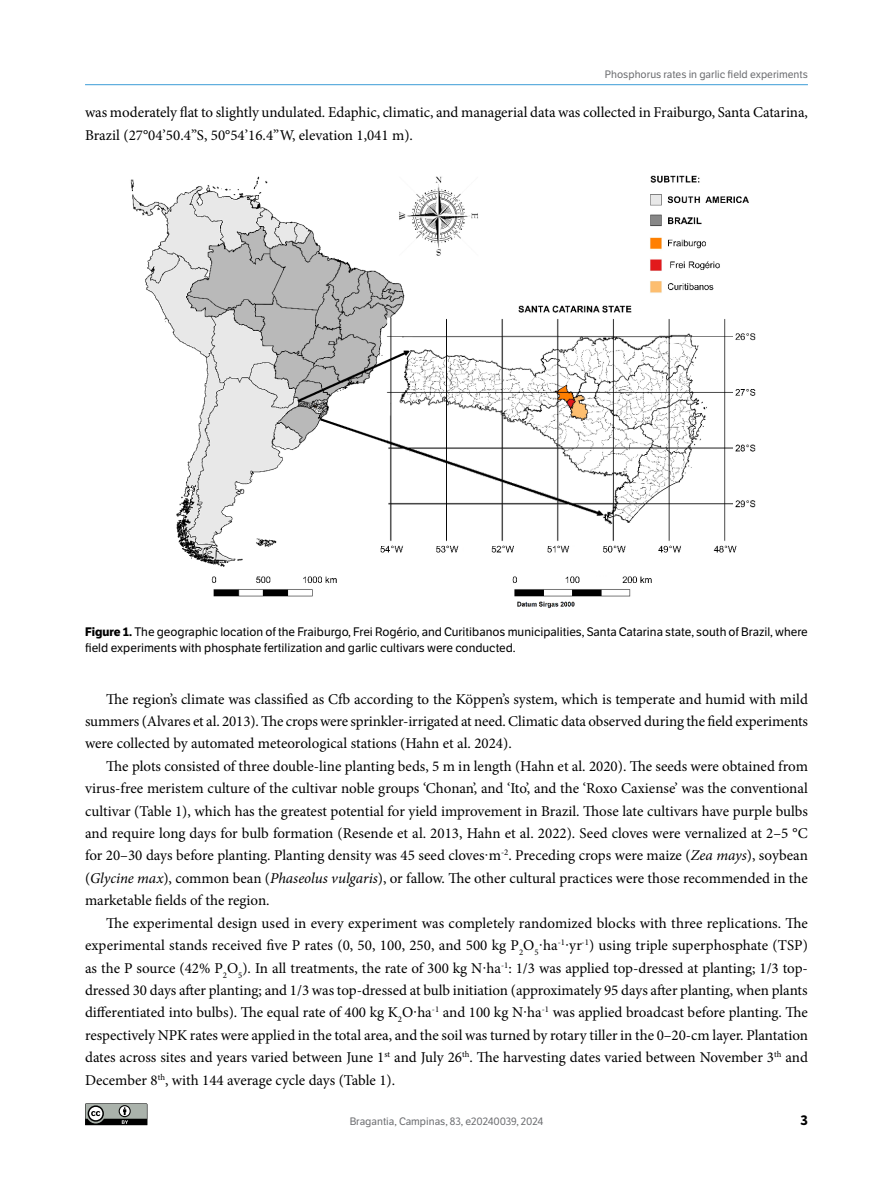
<style>
.page{position:relative;width:893px;height:1191px;background:#fff}
.page>*{position:absolute;margin:0;border:0;box-sizing:border-box;transform-origin:0 0}
.t1{font:15px/22.4px "Minion Pro";letter-spacing:-.005em;color:#000;text-align:justify}
.t2{font:700 13.5px "LFT Etica";color:#000}
.t3{font:12px/15.8px "LFT Etica";color:#000}
.t4{font:10.5px "LFT Etica";color:#6d6e71}
.s1{font-weight:700}
.s2{font-family:"LFT Etica"}
.s3{font-style:italic}
</style>
<div class="page">
<hr style="left:85px;top:84px;width:723px;height:1px;background:#3c9cd7">
<svg style="left:85px;top:1103px;width:63px;height:23px"></svg>
<img style="left:130px;top:175px;width:626px;height:434px">
<p class="t4" style="left:605px;top:68px;width:205px">Phosphorus rates in garlic field experiments</p>
<p class="t1" style="left:85px;top:101px;width:724px">was moderately flat to slightly undulated. Edaphic, climatic, and managerial data was collected in Fraiburgo, Santa Catarina,<br>Brazil (27°04’50.4”S, 50°54’16.4”W, elevation 1,041 m).</p>
<p class="t3" style="left:85px;top:624px;width:724px"><span class="s1">Figure 1.</span> The geographic location of the Fraiburgo, Frei Rogério, and Curitibanos municipalities, Santa Catarina state, south of Brazil, where field experiments with phosphate fertilization and garlic cultivars were conducted.</p>
<p class="t1" style="left:85px;top:687px;width:725px;text-indent:21px">The region’s climate was classified as Cfb according to the Köppen’s system, which is temperate and humid with mild summers (Alvares et al. 2013). The crops were sprinkler-irrigated at need. Climatic data observed during the field experiments were collected by automated meteorological stations (Hahn et al. 2024).</p>
<p class="t1" style="left:85px;top:755px;width:724px;text-indent:21px">The plots consisted of three double-line planting beds, 5 m in length (Hahn et al. 2020). The seeds were obtained from virus-free meristem culture of the cultivar noble groups ‘Chonan’, and ‘Ito’, and the ‘Roxo Caxiense’ was the conventional cultivar (Table 1), which has the greatest potential for yield improvement in Brazil. Those late cultivars have purple bulbs and require long days for bulb formation (Resende et al. 2013, Hahn et al. 2022). Seed cloves were vernalized at 2–5 °C for 20–30 days before planting. Planting density was 45 seed cloves<span class="s2">·</span>m<sup>-2</sup>. Preceding crops were maize (<span class="s3">Zea mays</span>), soybean (<span class="s3">Glycine max</span>), common bean (<span class="s3">Phaseolus vulgaris</span>), or fallow. The other cultural practices were those recommended in the marketable fields of the region.</p>
<p class="t1" style="left:85px;top:911px;width:724px;text-indent:21px">The experimental design used in every experiment was completely randomized blocks with three replications. The experimental stands received five P rates (0, 50, 100, 250, and 500 kg P<sub>2</sub>O<sub>5</sub><span class="s2">·</span>ha<sup>-1</sup><span class="s2">·</span>yr<sup>-1</sup>) using triple superphosphate (TSP) as the P source (42% P<sub>2</sub>O<sub>5</sub>). In all treatments, the rate of 300 kg N<span class="s2">·</span>ha<sup>-1</sup>: 1/3 was applied top-dressed at planting; 1/3 top&shy;dressed 30 days after planting; and 1/3 was top-dressed at bulb initiation (approximately 95 days after planting, when plants differentiated into bulbs). The equal rate of 400 kg K<sub>2</sub>O<span class="s2">·</span>ha<sup>-1</sup> and 100 kg N<span class="s2">·</span>ha<sup>-1</sup> was applied broadcast before planting. The respectively NPK rates were applied in the total area, and the soil was turned by rotary tiller in the 0–20-cm layer. Plantation dates across sites and years varied between June 1<sup>st</sup> and July 26<sup>th</sup>. The harvesting dates varied between November 3<sup>th</sup> and December 8<sup>th</sup>, with 144 average cycle days (Table 1).</p>
<p class="t4" style="left:350px;top:1115px;width:195px">Bragantia, Campinas, 83, e20240039, 2024</p>
<p class="t2" style="left:800px;top:1112px;width:9px">3</p>
</div>
